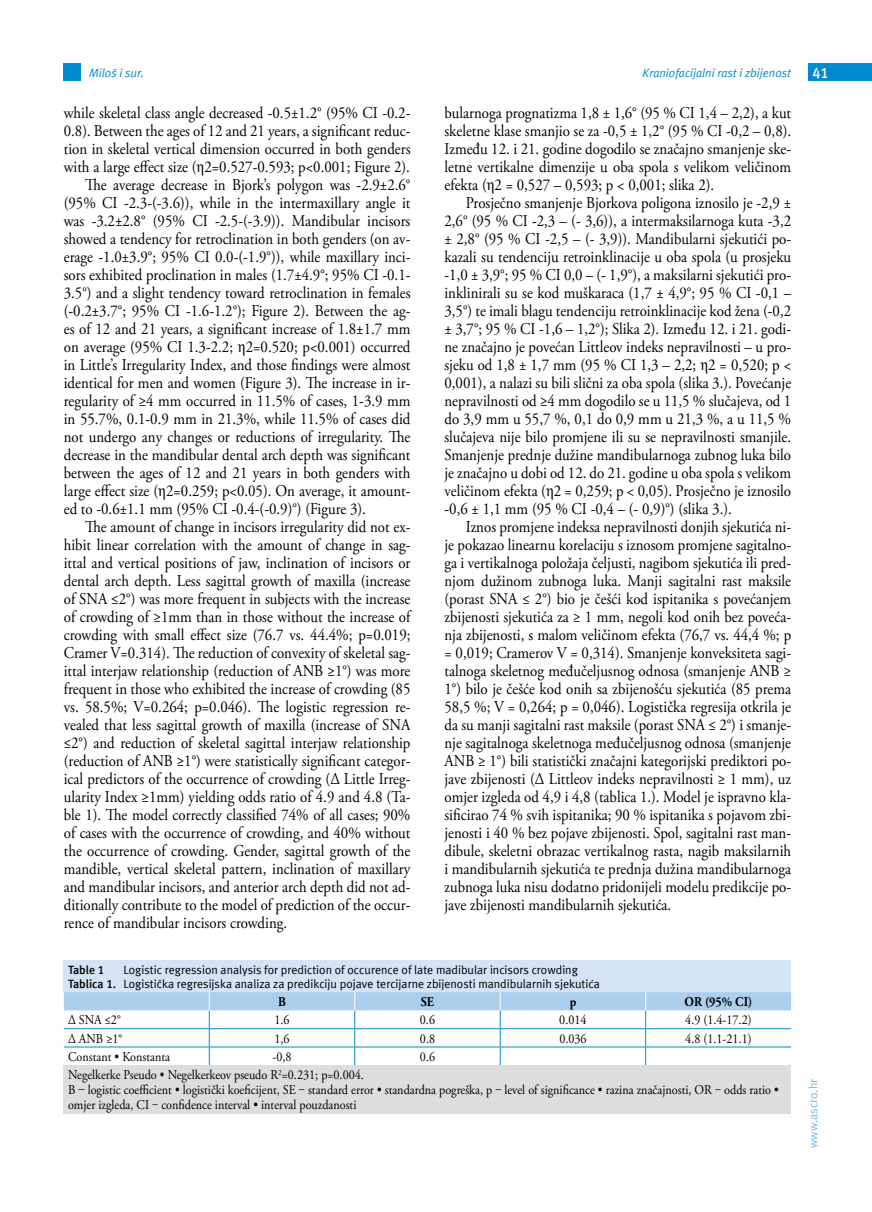
<style>
.page{position:relative;width:872px;height:1212px;background:#fff}
.page>*{position:absolute;margin:0;border:0;box-sizing:border-box;transform-origin:0 0}
.t1{font:16.5px/18px "Adobe Garamond Pro";color:#000;text-align:justify;scale:.9 1}
.t2{font:700 15px "Meta ASC";color:#fff}
.t3{font:13.5px/15px "Adobe Garamond Pro";color:#000;scale:.9 1}
.t4{font:700 13.5px "Adobe Garamond Pro";color:#000;scale:.9 1}
.t5{font:12px/13.5px "Meta ASC";color:#000}
.t6{font:italic 12px "Meta ASC";color:#0089cf}
.t7{font:12px "Meta ASC";color:#78b7e4}
.t8{font:700 12px "Meta ASC";color:#000}
.s1{font-family:"Times New Roman"}
.s2{font-weight:700}
</style>
<div class="page">
<div style="left:64px;top:64px;width:17px;height:17px;background:#0089cf"></div>
<div style="left:808px;top:64px;width:64px;height:17px;background:#0089cf"></div>
<svg style="left:64px;top:992px;width:727px;height:73px"></svg>
<div style="left:64px;top:961px;width:727px;height:31px;background:#d4e4f5"></div>
<div style="left:64px;top:1065px;width:727px;height:48px;background:#dcddde"></div>
<p class="t6" style="left:89px;top:66px;width:56px">Miloš i sur.</p>
<p class="t6" style="left:642px;top:66px;width:150px">Kraniofacijalni rast i zbijenost</p>
<p class="t2" style="left:812px;top:64px;width:18px">41</p>
<p class="t1" style="left:64px;top:105px;width:386px">while skeletal class angle decreased -0.5±1.2° (95% CI -0.2-</p>
<p class="t1" style="left:64px;top:123px;width:387px">0.8). Between the ages of 12 and 21 years, a significant reduc-</p>
<p class="t1" style="left:64px;top:141px;width:387px">tion in skeletal vertical dimension occurred in both genders</p>
<p class="t1" style="left:64px;top:159px;width:386px">with a large effect size (<span class="s1">η</span>2=0.527-0.593; p&lt;0.001; Figure 2).</p>
<p class="t1" style="left:85px;top:177px;width:363px">The average decrease in Bjork’s polygon was -2.9±2.6°</p>
<p class="t1" style="left:64px;top:195px;width:387px">(95% CI -2.3-(-3.6)), while in the intermaxillary angle it</p>
<p class="t1" style="left:64px;top:213px;width:387px">was -3.2±2.8° (95% CI -2.5-(-3.9)). Mandibular incisors</p>
<p class="t1" style="left:64px;top:231px;width:387px">showed a tendency for retroclination in both genders (on av-</p>
<p class="t1" style="left:64px;top:249px;width:387px">erage -1.0±3.9°; 95% CI 0.0-(-1.9°)), while maxillary inci-</p>
<p class="t1" style="left:64px;top:267px;width:387px">sors exhibited proclination in males (1.7±4.9°; 95% CI -0.1-</p>
<p class="t1" style="left:64px;top:285px;width:387px">3.5°) and a slight tendency toward retroclination in females</p>
<p class="t1" style="left:64px;top:303px;width:387px">(-0.2±3.7°; 95% CI -1.6-1.2°); Figure 2). Between the ag-</p>
<p class="t1" style="left:64px;top:321px;width:386px">es of 12 and 21 years, a significant increase of 1.8±1.7 mm</p>
<p class="t1" style="left:64px;top:339px;width:387px">on average (95% CI 1.3-2.2; <span class="s1">η</span>2=0.520; p&lt;0.001) occurred</p>
<p class="t1" style="left:64px;top:357px;width:387px">in Little’s Irregularity Index, and those findings were almost</p>
<p class="t1" style="left:64px;top:375px;width:387px">identical for men and women (Figure 3). The increase in ir-</p>
<p class="t1" style="left:64px;top:393px;width:387px">regularity of ≥4 mm occurred in 11.5% of cases, 1-3.9 mm</p>
<p class="t1" style="left:64px;top:411px;width:386px">in 55.7%, 0.1-0.9 mm in 21.3%, while 11.5% of cases did</p>
<p class="t1" style="left:64px;top:429px;width:387px">not undergo any changes or reductions of irregularity. The</p>
<p class="t1" style="left:64px;top:447px;width:387px">decrease in the mandibular dental arch depth was significant</p>
<p class="t1" style="left:64px;top:465px;width:386px">between the ages of 12 and 21 years in both genders with</p>
<p class="t1" style="left:64px;top:483px;width:387px">large effect size (<span class="s1">η</span>2=0.259; p&lt;0.05). On average, it amount-</p>
<p class="t1" style="left:64px;top:501px;width:337px">ed to -0.6±1.1 mm (95% CI -0.4-(-0.9)°) (Figure 3).</p>
<p class="t1" style="left:85px;top:519px;width:363px">The amount of change in incisors irregularity did not ex-</p>
<p class="t1" style="left:64px;top:537px;width:387px">hibit linear correlation with the amount of change in sag-</p>
<p class="t1" style="left:64px;top:555px;width:387px">ittal and vertical positions of jaw, inclination of incisors or</p>
<p class="t1" style="left:64px;top:573px;width:387px">dental arch depth. Less sagittal growth of maxilla (increase</p>
<p class="t1" style="left:64px;top:591px;width:386px">of SNA ≤2°) was more frequent in subjects with the increase</p>
<p class="t1" style="left:64px;top:609px;width:387px">of crowding of ≥1mm than in those without the increase of</p>
<p class="t1" style="left:64px;top:627px;width:387px">crowding with small effect size (76.7 vs. 44.4%; p=0.019;</p>
<p class="t1" style="left:64px;top:645px;width:387px">Cramer V=0.314). The reduction of convexity of skeletal sag-</p>
<p class="t1" style="left:64px;top:663px;width:387px">ittal interjaw relationship (reduction of ANB ≥1°) was more</p>
<p class="t1" style="left:64px;top:681px;width:387px">frequent in those who exhibited the increase of crowding (85</p>
<p class="t1" style="left:64px;top:699px;width:387px">vs. 58.5%; V=0.264; p=0.046). The logistic regression re-</p>
<p class="t1" style="left:64px;top:717px;width:387px">vealed that less sagittal growth of maxilla (increase of SNA</p>
<p class="t1" style="left:64px;top:735px;width:387px">≤2°) and reduction of skeletal sagittal interjaw relationship</p>
<p class="t1" style="left:64px;top:753px;width:387px">(reduction of ANB ≥1°) were statistically significant categor-</p>
<p class="t1" style="left:64px;top:771px;width:387px">ical predictors of the occurrence of crowding (Δ Little Irreg-</p>
<p class="t1" style="left:64px;top:789px;width:387px">ularity Index ≥1mm) yielding odds ratio of 4.9 and 4.8 (Ta-</p>
<p class="t1" style="left:64px;top:807px;width:387px">ble 1). The model correctly classified 74% of all cases; 90%</p>
<p class="t1" style="left:64px;top:825px;width:387px">of cases with the occurrence of crowding, and 40% without</p>
<p class="t1" style="left:64px;top:843px;width:387px">the occurrence of crowding. Gender, sagittal growth of the</p>
<p class="t1" style="left:64px;top:861px;width:387px">mandible, vertical skeletal pattern, inclination of maxillary</p>
<p class="t1" style="left:64px;top:879px;width:387px">and mandibular incisors, and anterior arch depth did not ad-</p>
<p class="t1" style="left:64px;top:897px;width:387px">ditionally contribute to the model of prediction of the occur-</p>
<p class="t1" style="left:64px;top:915px;width:250px">rence of mandibular incisors crowding.</p>
<p class="t1" style="left:444px;top:105px;width:387px">bularnoga prognatizma 1,8 ± 1,6° (95 % CI 1,4 – 2,2), a kut skeletne klase smanjio se za -0,5 ± 1,2° (95 % CI -0,2 – 0,8).<br>Između 12. i 21. godine dogodilo se značajno smanjenje ske&shy;letne vertikalne dimenzije u oba spola s velikom veličinom efekta (<span class="s1">η</span>2 = 0,527 – 0,593; p &lt; 0,001; slika 2).</p>
<p class="t1" style="left:444px;top:195px;width:387px;text-indent:21px">Prosječno smanjenje Bjorkova poligona iznosilo je -2,9 ± 2,6° (95 % CI -2,3 – (- 3,6)), a intermaksilarnoga kuta -3,2 ± 2,8° (95 % CI -2,5 – (- 3,9)). Mandibularni sjekutići po&shy;kazali su tendenciju retroinklinacije u oba spola (u prosjeku -1,0 ± 3,9°; 95 % CI 0,0 – (- 1,9°), a maksilarni sjekutići pro&shy;inklinirali su se kod muškaraca (1,7 ± 4,9°; 95 % CI -0,1 – 3,5°) te imali blagu tendenciju retroinklinacije kod žena (-0,2 ± 3,7°; 95 % CI -1,6 – 1,2°); Slika 2). Između 12. i 21. godi&shy;ne značajno je povećan Littleov indeks nepravilnosti – u pro&shy;sjeku od 1,8 ± 1,7 mm (95 % CI 1,3 – 2,2; <span class="s1">η</span>2 = 0,520; p &lt; 0,001), a nalazi su bili slični za oba spola (slika 3.). Povećanje nepravilnosti od ≥4 mm dogodilo se u 11,5 % slučajeva, od 1 do 3,9 mm u 55,7 %, 0,1 do 0,9 mm u 21,3 %, a u 11,5 % slučajeva nije bilo promjene ili su se nepravilnosti smanjile.<br>Smanjenje prednje dužine mandibularnoga zubnog luka bilo je značajno u dobi od 12. do 21. godine u oba spola s velikom veličinom efekta (<span class="s1">η</span>2 = 0,259; p &lt; 0,05). Prosječno je iznosilo -0,6 ± 1,1 mm (95 % CI -0,4 – (- 0,9)°) (slika 3.).</p>
<p class="t1" style="left:444px;top:519px;width:387px;text-indent:21px">Iznos promjene indeksa nepravilnosti donjih sjekutića ni&shy;je pokazao linearnu korelaciju s iznosom promjene sagitalno&shy;ga i vertikalnoga položaja čeljusti, nagibom sjekutića ili pred&shy;njom dužinom zubnoga luka. Manji sagitalni rast maksile (porast SNA ≤ 2°) bio je češći kod ispitanika s povećanjem zbijenosti sjekutića za ≥ 1 mm, negoli kod onih bez poveća&shy;nja zbijenosti, s malom veličinom efekta (76,7 vs. 44,4 %; p = 0,019; Cramerov V = 0,314). Smanjenje konveksiteta sagi&shy;talnoga skeletnog međučeljusnog odnosa (smanjenje ANB ≥ 1°) bilo je češće kod onih sa zbijenošću sjekutića (85 prema 58,5 %; V = 0,264; p = 0,046). Logistička regresija otkrila je da su manji sagitalni rast maksile (porast SNA ≤ 2°) i smanje&shy;nje sagitalnoga skeletnoga međučeljusnog odnosa (smanjenje ANB ≥ 1°) bili statistički značajni kategorijski prediktori po&shy;jave zbijenosti (Δ Littleov indeks nepravilnosti ≥ 1 mm), uz omjer izgleda od 4,9 i 4,8 (tablica 1.). Model je ispravno kla&shy;sificirao 74 % svih ispitanika; 90 % ispitanika s pojavom zbi&shy;jenosti i 40 % bez pojave zbijenosti. Spol, sagitalni rast man&shy;dibule, skeletni obrazac vertikalnog rasta, nagib maksilarnih i mandibularnih sjekutića te prednja dužina mandibularnoga zubnoga luka nisu dodatno pridonijeli modelu predikcije po&shy;jave zbijenosti mandibularnih sjekutića.</p>
<p class="t5" style="left:68px;top:963px;width:533px;text-indent:55px">Logistic regression analysis for prediction of occurence of late madibular incisors crowding<br><span class="s2">Tablica 1.</span> Logistička regresijska analiza za predikciju pojave tercijarne zbijenosti mandibularnih sjekutića</p>
<p class="t8" style="left:68px;top:963px;width:38px">Table 1</p>
<p class="t4" style="left:278px;top:994px;width:10px">B</p>
<p class="t4" style="left:421px;top:994px;width:16px">SE</p>
<p class="t4" style="left:569px;top:994px;width:9px">p</p>
<p class="t4" style="left:684px;top:994px;width:77px">OR (95% CI)</p>
<p class="t3" style="left:68px;top:1013px;width:60px">Δ SNA ≤2°</p>
<p class="t3" style="left:274px;top:1013px;width:18px">1.6</p>
<p class="t3" style="left:420px;top:1013px;width:18px">0.6</p>
<p class="t3" style="left:559px;top:1013px;width:32px">0.014</p>
<p class="t3" style="left:685px;top:1013px;width:75px">4.9 (1.4-17.2)</p>
<p class="t3" style="left:68px;top:1031px;width:62px">Δ ANB ≥1°</p>
<p class="t3" style="left:274px;top:1031px;width:18px">1,6</p>
<p class="t3" style="left:420px;top:1031px;width:18px">0.8</p>
<p class="t3" style="left:559px;top:1031px;width:32px">0.036</p>
<p class="t3" style="left:685px;top:1031px;width:75px">4.8 (1.1-21.1)</p>
<p class="t3" style="left:68px;top:1050px;width:115px">Constant • Konstanta</p>
<p class="t3" style="left:272px;top:1050px;width:23px">-0,8</p>
<p class="t3" style="left:420px;top:1050px;width:18px">0.6</p>
<p class="t3" style="left:68px;top:1068px;width:791px">Negelkerke Pseudo • Negelkerkeov pseudo R<sup>2</sup>=0.231; p=0.004.<br>B – logistic coefficient • logistički koeficijent, SE ‒ standard error • standardna pogreška, p ‒ level of significance • razina značajnosti, OR ‒ odds ratio • omjer izgleda, CI ‒ confidence interval • interval pouzdanosti</p>
<p class="t7" style="left:806px;top:1148px;width:71px;rotate:-90deg">www.ascro.hr</p>
</div>
